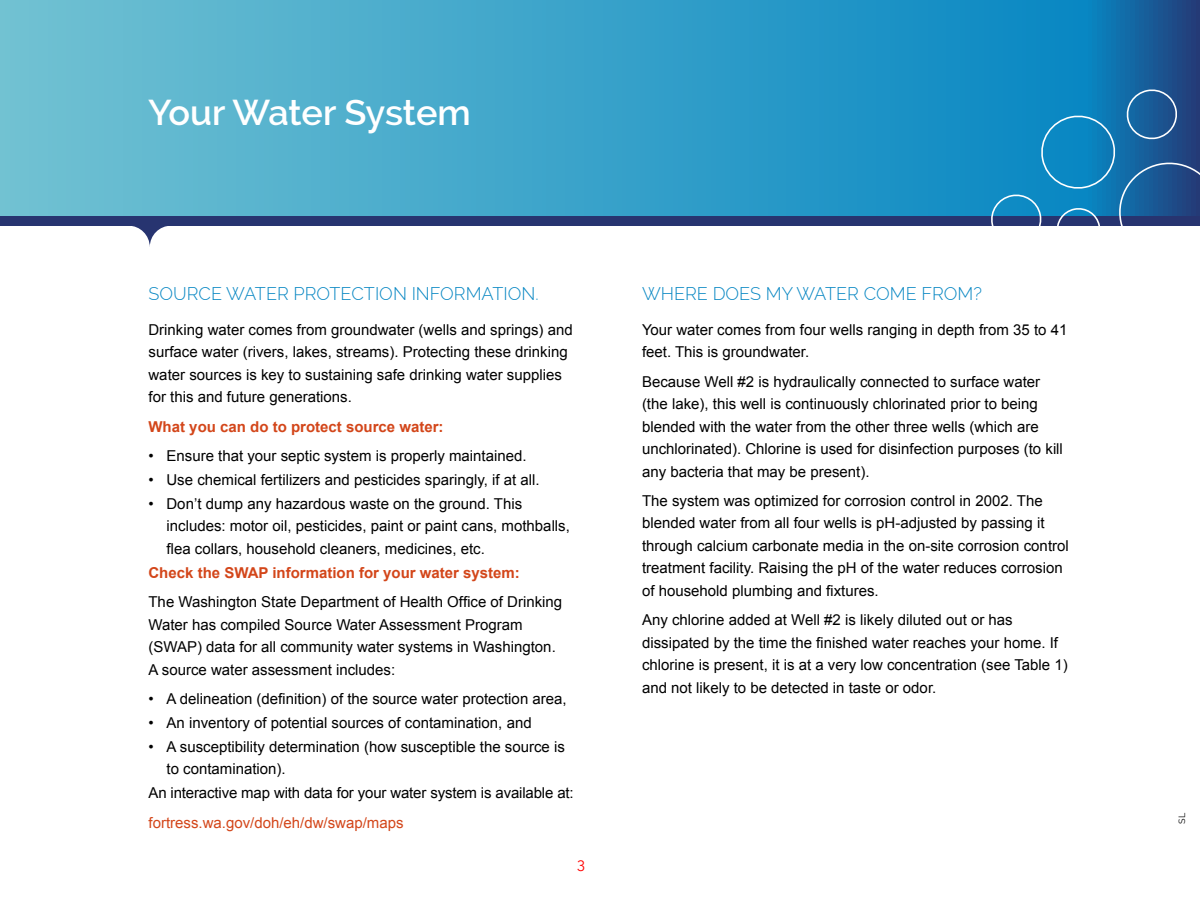
<style>
.page{position:relative;width:1200px;height:900px;background:#fff}
.page>*{position:absolute;margin:0;border:0;box-sizing:border-box;transform-origin:0 0}
.t1{font:600 36px "Raleway";color:#fff}
.t2{font:300 18px "Raleway";color:#0887c3}
.t3{font:15px/22.5px "Arial";color:#000}
.t4{font:700 15px "Arial";color:#d3461a}
.t5{font:15px "Arial";color:#d3461a}
.t6{font:15px "Avenir Next LT Com";color:#f00}
.t7{font:9px "Raleway";color:#000}
</style>
<div class="page">
<div style="left:0;top:0;width:1200px;height:219px;background:linear-gradient(to right,#6fc8d9,#0474b4)"></div>
<div style="left:0;top:216px;width:1200px;height:10px;background:#273470"></div>
<svg style="left:132px;top:226px;width:36px;height:21px"></svg>
<svg style="left:941px;top:88px;width:259px;height:138px;background:#1a77af"></svg>
<h1 class="t1" style="left:148px;top:92px;width:324px">Your Water System</h1>
<p class="t2" style="left:148px;top:284px;width:392px">SOURCE WATER PROTECTION INFORMATION.</p>
<p class="t3" style="left:148px;top:319px;width:426px">Drinking water comes from groundwater (wells and springs) and surface water (rivers, lakes, streams). Protecting these drinking water sources is key to sustaining safe drinking water supplies for this and future generations.</p>
<p class="t4" style="left:148px;top:417px;width:297px">What you can do to protect source water:</p>
<p class="t3" style="left:148px;top:445px;width:380px">• Ensure that your septic system is properly maintained.</p>
<p class="t3" style="left:148px;top:469px;width:393px">• Use chemical fertilizers and pesticides sparingly, if at all.</p>
<p class="t3" style="left:166px;top:493px;width:405px;text-indent:-18px">• Don’t dump any hazardous waste on the ground. This includes: motor oil, pesticides, paint or paint cans, mothballs, flea collars, household cleaners, medicines, etc.</p>
<p class="t4" style="left:148px;top:563px;width:373px">Check the SWAP information for your water system:</p>
<p class="t3" style="left:148px;top:591px;width:415px">The Washington State Department of Health Office of Drinking Water has compiled Source Water Assessment Program (SWAP) data for all community water systems in Washington.<br>A source water assessment includes:</p>
<p class="t3" style="left:148px;top:688px;width:420px">• A delineation (definition) of the source water protection area,</p>
<p class="t3" style="left:148px;top:712px;width:385px">• An inventory of potential sources of contamination, and</p>
<p class="t3" style="left:166px;top:736px;width:400px;text-indent:-18px">• A susceptibility determination (how susceptible the source is to contamination).</p>
<p class="t3" style="left:148px;top:782px;width:427px">An interactive map with data for your water system is available at:</p>
<p class="t5" style="left:148px;top:813px;width:257px">fortress.wa.gov/doh/eh/dw/swap/maps</p>
<p class="t6" style="left:577px;top:857px;width:10px">3</p>
<p class="t2" style="left:642px;top:284px;width:341px">WHERE DOES MY WATER COME FROM?</p>
<p class="t3" style="left:642px;top:319px;width:427px">Your water comes from four wells ranging in depth from 35 to 41 feet. This is groundwater.</p>
<p class="t3" style="left:642px;top:370px;width:422px">Because Well #2 is hydraulically connected to surface water (the lake), this well is continuously chlorinated prior to being blended with the water from the other three wells (which are unchlorinated). Chlorine is used for disinfection purposes (to kill any bacteria that may be present).</p>
<p class="t3" style="left:642px;top:490px;width:428px">The system was optimized for corrosion control in 2002. The blended water from all four wells is pH-adjusted by passing it through calcium carbonate media in the on-site corrosion control treatment facility. Raising the pH of the water reduces corrosion of household plumbing and fixtures.</p>
<p class="t3" style="left:642px;top:609px;width:427px">Any chlorine added at Well #2 is likely diluted out or has dissipated by the time the finished water reaches your home. If chlorine is present, it is at a very low concentration (see Table 1) and not likely to be detected in taste or odor.</p>
<p class="t7" style="left:1177px;top:824px;width:12px;rotate:-90deg">SL</p>
</div>
